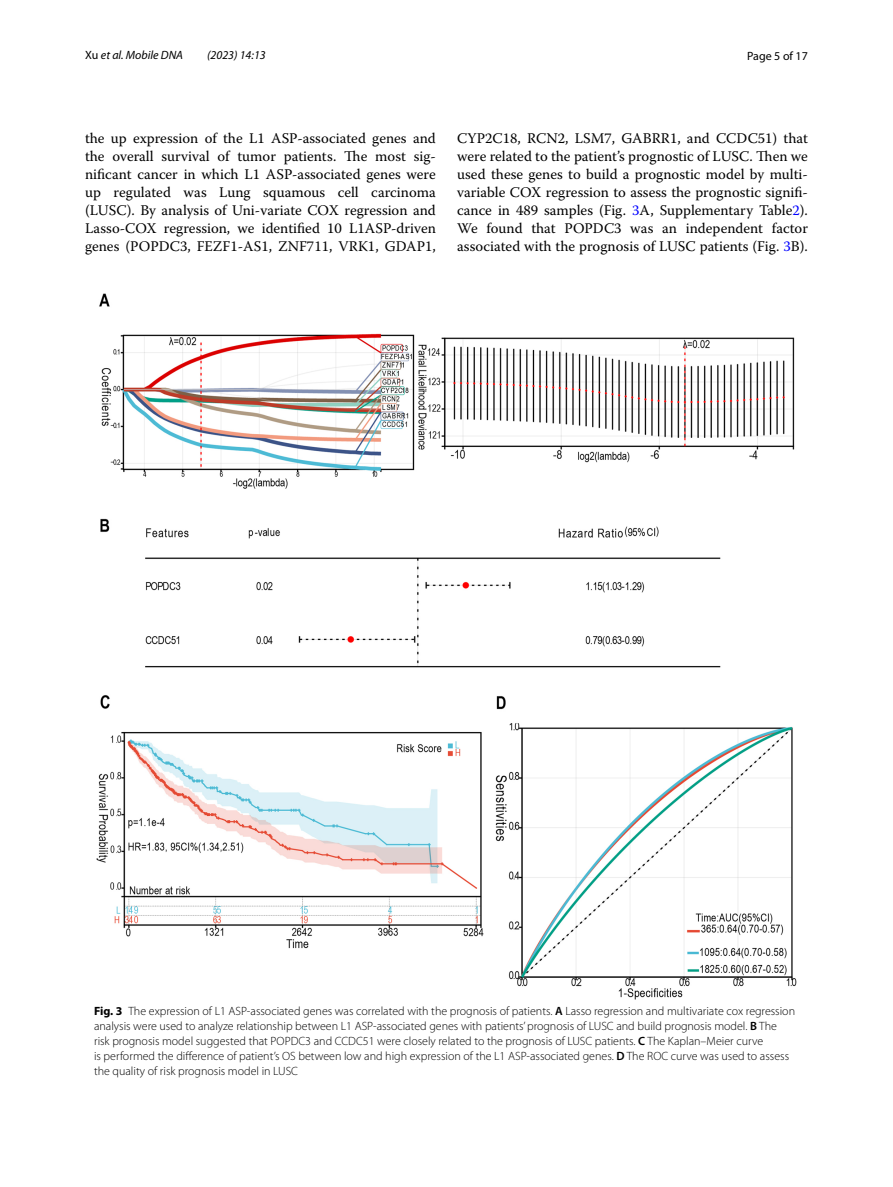
<style>
.page{position:relative;width:893px;height:1187px;background:#fff}
.page>*{position:absolute;margin:0;border:0;box-sizing:border-box;transform-origin:0 0}
.t1{font:14.7px/18px "Warnock Pro";color:#000;text-align:justify}
.t2{font:300 12px/15px "Myriad Pro";color:#000}
.t3{font:italic 12px "Myriad Pro";color:#000}
.t4{font:12px "Myriad Pro";color:#000}
.s1{font-style:normal}
.s2{color:#00f}
.s3{font-weight:700}
.s4{font-weight:600}
</style>
<div class="page">
<img style="left:96px;top:294px;width:701px;height:705px">
<p class="t3" style="left:85px;top:48px;width:100px"><span class="s1">Xu</span> et al. Mobile DNA</p>
<p class="t3" style="left:207px;top:48px;width:60px">(2023) 14:13</p>
<p class="t4" style="left:747px;top:48px;width:62px">Page 5 of 17</p>
<p class="t1" style="left:85px;top:128px;width:352px">the up expression of the L1 ASP-associated genes and the overall survival of tumor patients. The most sig&shy;nificant cancer in which L1 ASP-associated genes were up regulated was Lung squamous cell carcinoma (LUSC). By analysis of Uni-variate COX regression and Lasso-COX regression, we identified 10 L1ASP-driven genes (POPDC3, FEZF1-AS1, ZNF711, VRK1, GDAP1,</p>
<p class="t1" style="left:457px;top:128px;width:352px">CYP2C18, RCN2, LSM7, GABRR1, and CCDC51) that were related to the patient’s prognostic of LUSC. Then we used these genes to build a prognostic model by multi&shy;variable COX regression to assess the prognostic signifi&shy;cance in 489 samples (Fig. <span class="s2">3</span>A, Supplementary Table<span class="s2">2</span>).<br>We found that POPDC3 was an independent factor associated with the prognosis of LUSC patients (Fig. <span class="s2">3</span>B).</p>
<p class="t2" style="left:94px;top:1003px;width:702px"><span class="s3">Fig. 3</span> The expression of L1 ASP-associated genes was correlated with the prognosis of patients. <span class="s4">A</span> Lasso regression and multivariate cox regression analysis were used to analyze relationship between L1 ASP-associated genes with patients’ prognosis of LUSC and build prognosis model. <span class="s4">B</span> The risk prognosis model suggested that POPDC3 and CCDC51 were closely related to the prognosis of LUSC patients. <span class="s4">C</span> The Kaplan–Meier curve<br>is performed the difference of patient’s OS between low and high expression of the L1 ASP-associated genes. <span class="s4">D</span> The ROC curve was used to assess the quality of risk prognosis model in LUSC</p>
</div>
